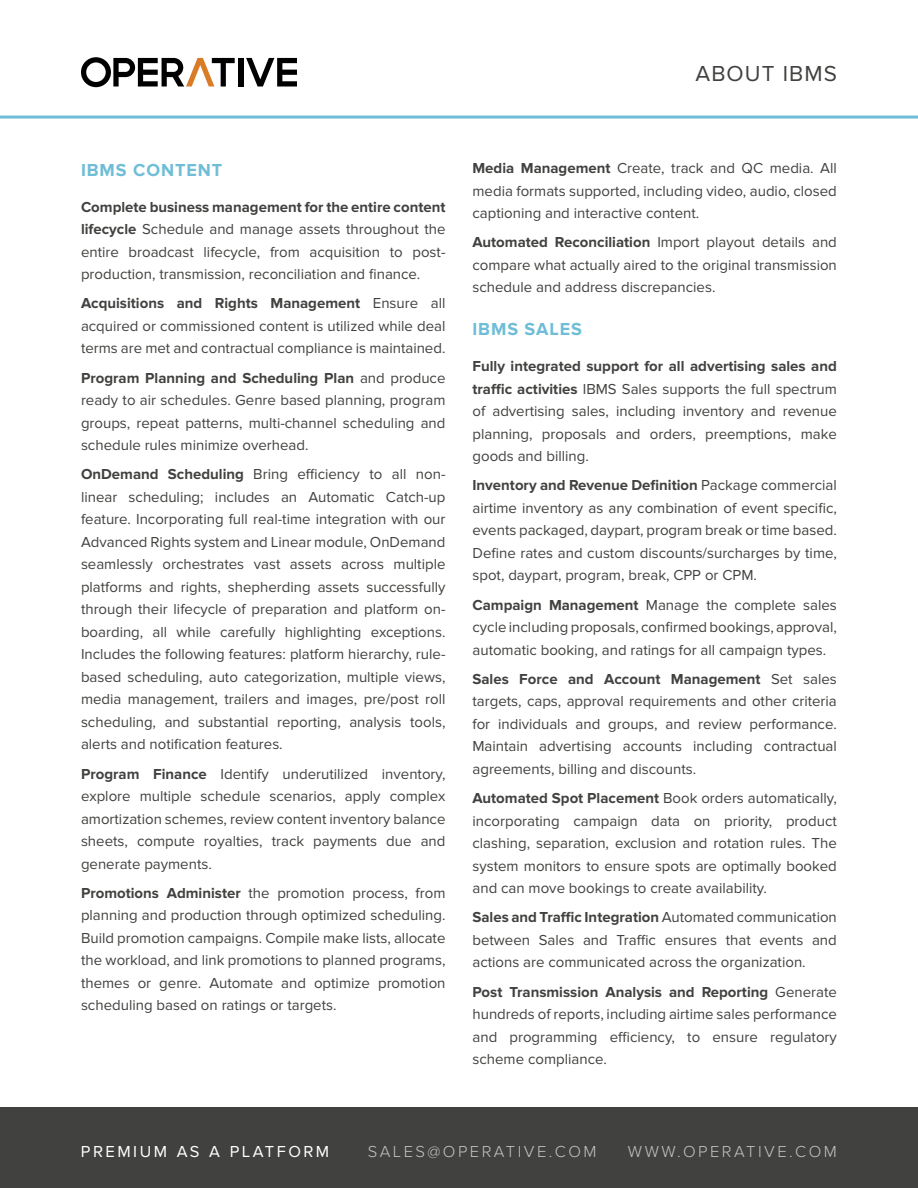
<style>
.page{position:relative;width:918px;height:1188px;background:#fff}
.page>*{position:absolute;margin:0;border:0;box-sizing:border-box;transform-origin:0 0}
.t1{font:22.5px "Proxima Nova";letter-spacing:.05em;color:#41413f}
.t2{font:700 18px "Proxima Nova";letter-spacing:.05em;color:#6fbdd7}
.t3{font:300 16.5px "Proxima Nova";letter-spacing:.15em;color:#c4c3c1}
.t4{font:16.5px "Proxima Nova";letter-spacing:.15em;color:#fff}
.t5{font:15px/22.5px "Proxima Nova";color:#41413f;text-align:justify}
.s1{font-weight:700}
</style>
<div class="page">
<div style="left:0;top:1107px;width:918px;height:81px;background:#41413f"></div>
<svg style="left:81px;top:57px;width:154px;height:30px"></svg>
<div style="left:238px;top:58px;width:5px;height:29px;background:#000"></div>
<svg style="left:246px;top:58px;width:51px;height:29px"></svg>
<hr style="left:0;top:116px;width:918px;height:3px;background:#6fbdd7">
<h1 class="t1" style="left:695px;top:61px;width:143px">ABOUT IBMS</h1>
<p class="t2" style="left:81px;top:159px;width:143px">IBMS CONTENT</p>
<p class="t5" style="left:81px;top:196px;width:366px"><span class="s1">Complete business management for the entire content lifecycle</span> Schedule and manage assets throughout the entire broadcast lifecycle, from acquisition to post&shy;production, transmission, reconciliation and finance.</p>
<p class="t5" style="left:81px;top:292px;width:366px"><span class="s1">Acquisitions and Rights Management</span> Ensure all acquired or commissioned content is utilized while deal terms are met and contractual compliance is maintained.</p>
<p class="t5" style="left:81px;top:367px;width:366px"><span class="s1">Program Planning and Scheduling Plan</span> and produce ready to air schedules. Genre based planning, program groups, repeat patterns, multi-channel scheduling and schedule rules minimize overhead.</p>
<p class="t5" style="left:81px;top:463px;width:366px"><span class="s1">OnDemand Scheduling</span> Bring efficiency to all non&shy;linear scheduling; includes an Automatic Catch-up feature. Incorporating full real-time integration with our Advanced Rights system and Linear module, OnDemand seamlessly orchestrates vast assets across multiple platforms and rights, shepherding assets successfully through their lifecycle of preparation and platform on&shy;boarding, all while carefully highlighting exceptions.<br>Includes the following features: platform hierarchy, rule&shy;based scheduling, auto categorization, multiple views, media management, trailers and images, pre/post roll scheduling, and substantial reporting, analysis tools, alerts and notification features.</p>
<p class="t5" style="left:81px;top:763px;width:366px"><span class="s1">Program Finance</span> Identify underutilized inventory, explore multiple schedule scenarios, apply complex amortization schemes, review content inventory balance sheets, compute royalties, track payments due and generate payments.</p>
<p class="t5" style="left:81px;top:882px;width:366px"><span class="s1">Promotions Administer</span> the promotion process, from planning and production through optimized scheduling.<br>Build promotion campaigns. Compile make lists, allocate the workload, and link promotions to planned programs, themes or genre. Automate and optimize promotion scheduling based on ratings or targets.</p>
<p class="t5" style="left:472px;top:157px;width:366px"><span class="s1">Media Management</span> Create, track and QC media. All media formats supported, including video, audio, closed captioning and interactive content.</p>
<p class="t5" style="left:472px;top:231px;width:366px"><span class="s1">Automated Reconciliation</span> Import playout details and compare what actually aired to the original transmission schedule and address discrepancies.</p>
<p class="t2" style="left:472px;top:319px;width:111px">IBMS SALES</p>
<p class="t5" style="left:472px;top:355px;width:366px"><span class="s1">Fully integrated support for all advertising sales and traffic activities</span> IBMS Sales supports the full spectrum of advertising sales, including inventory and revenue planning, proposals and orders, preemptions, make goods and billing.</p>
<p class="t5" style="left:472px;top:474px;width:366px"><span class="s1">Inventory and Revenue Definition</span> Package commercial airtime inventory as any combination of event specific, events packaged, daypart, program break or time based.<br>Define rates and custom discounts/surcharges by time, spot, daypart, program, break, CPP or CPM.</p>
<p class="t5" style="left:472px;top:594px;width:366px"><span class="s1">Campaign Management</span> Manage the complete sales cycle including proposals, confirmed bookings, approval, automatic booking, and ratings for all campaign types.</p>
<p class="t5" style="left:472px;top:668px;width:366px"><span class="s1">Sales Force and Account Management</span> Set sales targets, caps, approval requirements and other criteria for individuals and groups, and review performance.<br>Maintain advertising accounts including contractual agreements, billing and discounts.</p>
<p class="t5" style="left:472px;top:787px;width:366px"><span class="s1">Automated Spot Placement</span> Book orders automatically, incorporating campaign data on priority, product clashing, separation, exclusion and rotation rules. The system monitors to ensure spots are optimally booked and can move bookings to create availability.</p>
<p class="t5" style="left:472px;top:906px;width:366px"><span class="s1">Sales and Traffic Integration</span> Automated communication between Sales and Traffic ensures that events and actions are communicated across the organization.</p>
<p class="t5" style="left:472px;top:981px;width:366px"><span class="s1">Post Transmission Analysis and Reporting</span> Generate hundreds of reports, including airtime sales performance and programming efficiency, to ensure regulatory scheme compliance.</p>
<p class="t4" style="left:81px;top:1142px;width:250px">PREMIUM AS A PLATFORM</p>
<p class="t3" style="left:368px;top:1142px;width:230px">SALES@OPERATIVE.COM</p>
<p class="t3" style="left:628px;top:1142px;width:210px">WWW.OPERATIVE.COM</p>
</div>
